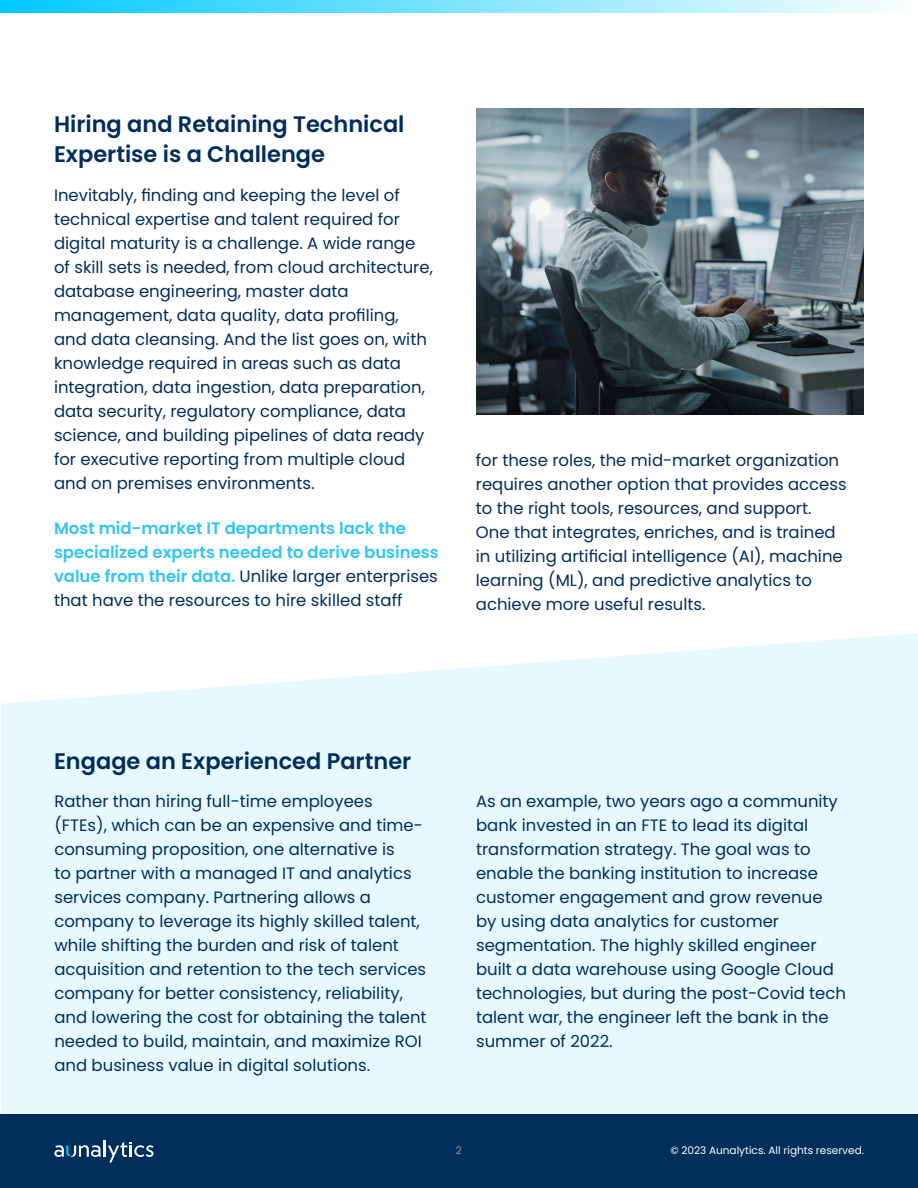
<style>
.page{position:relative;width:918px;height:1188px;background:#fff}
.page>*{position:absolute;margin:0;border:0;box-sizing:border-box;transform-origin:0 0}
.t1{font:600 22.5px/30px "Poppins";color:#002e5c}
.t2{font:16.5px/24px "Poppins";color:#002e5c}
.t3{font:600 16.5px/24px "Poppins";color:#33c4f5}
.t4{font:10.5px "Poppins";color:#fff}
.t5{font:10.5px "Poppins";color:#939598}
.s1{font-weight:400;color:#002e5c}
</style>
<div class="page">
<div style="left:0;top:1115px;width:918px;height:73px;background:#002e5c"></div>
<svg style="left:54px;top:1140px;width:99px;height:22px"></svg>
<svg style="left:0;top:0;width:886px;height:13px"></svg>
<svg style="left:1px;top:633px;width:917px;height:482px;fill:#e8f8ff"></svg>
<img style="left:476px;top:108px;width:388px;height:307px">
<h1 class="t1" style="left:54px;top:109px;width:352px">Hiring and Retaining Technical<br>Expertise is a Challenge</h1>
<p class="t2" style="left:54px;top:184px;width:380px">Inevitably, finding and keeping the level of technical expertise and talent required for digital maturity is a challenge. A wide range of skill sets is needed, from cloud architecture, database engineering, master data management, data quality, data profiling, and data cleansing. And the list goes on, with knowledge required in areas such as data integration, data ingestion, data preparation, data security, regulatory compliance, data science, and building pipelines of data ready for executive reporting from multiple cloud and on premises environments.</p>
<p class="t3" style="left:54px;top:516px;width:386px">Most mid-market IT departments lack the specialized experts needed to derive business value from their data. <span class="s1">Unlike larger enterprises that have the resources to hire skilled staff</span></p>
<p class="t2" style="left:476px;top:448px;width:372px">for these roles, the mid-market organization requires another option that provides access to the right tools, resources, and support.<br>One that integrates, enriches, and is trained in utilizing artificial intelligence (AI), machine learning (ML), and predictive analytics to achieve more useful results.</p>
<h1 class="t1" style="left:54px;top:746px;width:359px">Engage an Experienced Partner</h1>
<p class="t2" style="left:54px;top:789px;width:374px">Rather than hiring full-time employees (FTEs), which can be an expensive and time&shy;consuming proposition, one alternative is<br>to partner with a managed IT and analytics services company. Partnering allows a company to leverage its highly skilled talent, while shifting the burden and risk of talent acquisition and retention to the tech services company for better consistency, reliability, and lowering the cost for obtaining the talent needed to build, maintain, and maximize ROI and business value in digital solutions.</p>
<p class="t2" style="left:476px;top:790px;width:372px">As an example, two years ago a community bank invested in an FTE to lead its digital transformation strategy. The goal was to enable the banking institution to increase customer engagement and grow revenue by using data analytics for customer segmentation. The highly skilled engineer built a data warehouse using Google Cloud technologies, but during the post-Covid tech talent war, the engineer left the bank in the summer of 2022.</p>
<p class="t5" style="left:456px;top:1145px;width:8px">2</p>
<p class="t4" style="left:670px;top:1145px;width:195px">© 2023 Aunalytics. All rights reserved.</p>
</div>
